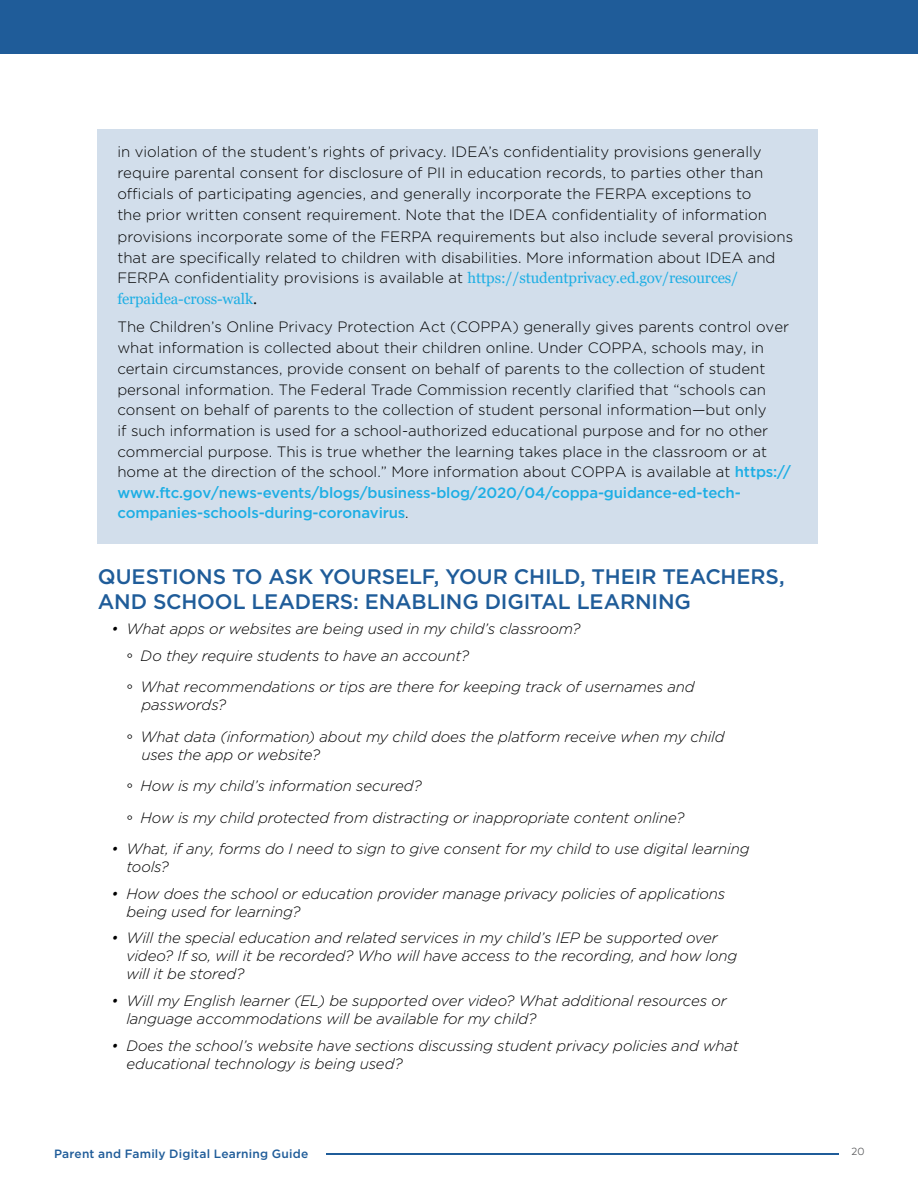
<style>
.page{position:relative;width:918px;height:1188px;background:#fff}
.page>*{position:absolute;margin:0;border:0;box-sizing:border-box;transform-origin:0 0}
.t1{font:500 21px/25.5px "Gotham";letter-spacing:-.005em;color:#1f5c99}
.Copy_in_blue_box{font:300 15px/20.7px "Gotham";color:#000}
.t2{font:italic 300 15px/18px "Gotham";letter-spacing:-.01em;color:#000}
.t3{font:500 12px "Gotham";letter-spacing:.015em;color:#1f5c99}
.t4{font:12px "Texta Alt";color:#58595b}
.s1{font-family:"Georgia";font-weight:400;color:#1daee4}
.s2{font-family:"Georgia";font-weight:400}
.s3{font-weight:500;color:#1daee4}
.s4{font-style:normal}
</style>
<div class="page">
<div style="left:0;top:0;width:918px;height:54px;background:#1f5c99"></div>
<hr style="left:326px;top:1153px;width:513px;height:2px;background:#1f5c99">
<div style="left:98px;top:130px;width:720px;height:414px;background:#d2deeb"></div>
<p class="Copy_in_blue_box" style="left:117px;top:141px;width:677px">in violation of the student’s rights of privacy. IDEA’s confidentiality provisions generally require parental consent for disclosure of PII in education records, to parties other than officials of participating agencies, and generally incorporate the FERPA exceptions to<br>the prior written consent requirement. Note that the IDEA confidentiality of information provisions incorporate some of the FERPA requirements but also include several provisions that are specifically related to children with disabilities. More information about IDEA and FERPA confidentiality provisions is available at <span class="s1">https://studentprivacy.ed.gov/resources/ ferpaidea-cross-walk</span><span class="s2">.</span></p>
<p class="Copy_in_blue_box" style="left:117px;top:316px;width:675px">The Children’s Online Privacy Protection Act (COPPA) generally gives parents control over what information is collected about their children online. Under COPPA, schools may, in certain circumstances, provide consent on behalf of parents to the collection of student personal information. The Federal Trade Commission recently clarified that “schools can consent on behalf of parents to the collection of student personal information—but only<br>if such information is used for a school-authorized educational purpose and for no other commercial purpose. This is true whether the learning takes place in the classroom or at home at the direction of the school.” More information about COPPA is available at <span class="s3">https:// www.ftc.gov/news-events/blogs/business-blog/2020/04/coppa-guidance-ed-tech&shy;companies-schools-during-coronavirus</span>.</p>
<h2 class="t1" style="left:98px;top:563px;width:688px">QUESTIONS TO ASK YOURSELF, YOUR CHILD, THEIR TEACHERS,<br>AND SCHOOL LEADERS: ENABLING DIGITAL LEARNING</h2>
<p class="t2" style="left:111px;top:619px;width:471px">• What apps or websites are being used in my child’s classroom?</p>
<p class="t2" style="left:126px;top:646px;width:344px"><span class="s4">°</span> Do they require students to have an account?</p>
<p class="t2" style="left:141px;top:677px;width:555px;text-indent:-15px"><span class="s4">°</span> What recommendations or tips are there for keeping track of usernames and passwords?</p>
<p class="t2" style="left:141px;top:727px;width:585px;text-indent:-15px"><span class="s4">°</span> What data (information) about my child does the platform receive when my child uses the app or website?</p>
<p class="t2" style="left:126px;top:776px;width:297px"><span class="s4">°</span> How is my child’s information secured?</p>
<p class="t2" style="left:126px;top:808px;width:560px"><span class="s4">°</span> How is my child protected from distracting or inappropriate content online?</p>
<p class="t2" style="left:126px;top:839px;width:625px;text-indent:-15px">• What, if any, forms do I need to sign to give consent for my child to use digital learning tools?</p>
<p class="t2" style="left:126px;top:884px;width:601px;text-indent:-15px">• How does the school or education provider manage privacy policies of applications being used for learning?</p>
<p class="t2" style="left:126px;top:929px;width:613px;text-indent:-15px">• Will the special education and related services in my child’s IEP be supported over video? If so, will it be recorded? Who will have access to the recording, and how long will it be stored?</p>
<p class="t2" style="left:126px;top:991px;width:602px;text-indent:-15px">• Will my English learner (EL) be supported over video? What additional resources or language accommodations will be available for my child?</p>
<p class="t2" style="left:126px;top:1036px;width:614px;text-indent:-15px">• Does the school’s website have sections discussing student privacy policies and what educational technology is being used?</p>
<p class="t3" style="left:54px;top:1146px;width:256px">Parent and Family Digital Learning Guide</p>
<p class="t4" style="left:852px;top:1145px;width:14px">20</p>
</div>
